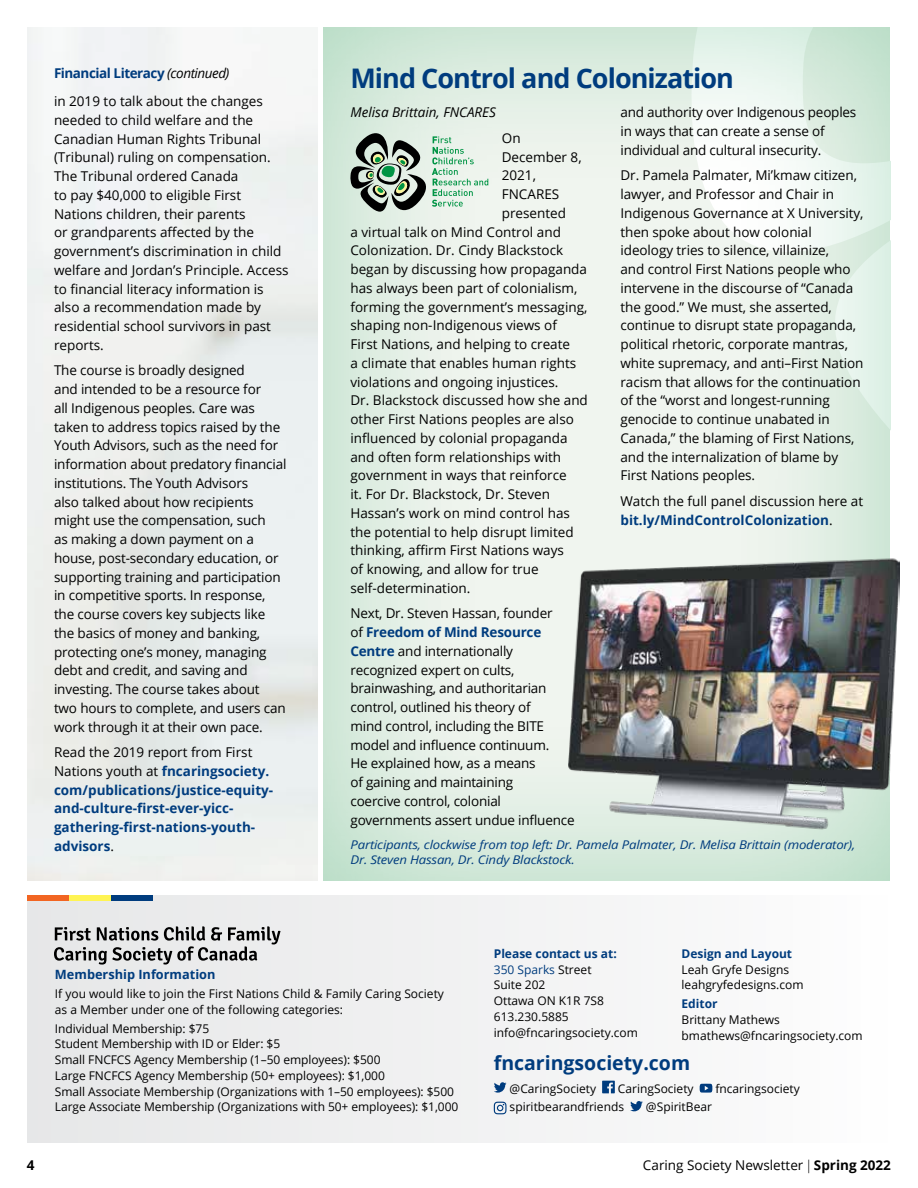
<style>
.page{position:relative;width:918px;height:1188px;background:#fff}
.page>*{position:absolute;margin:0;border:0;box-sizing:border-box;transform-origin:0 0}
.t1{font:700 27px "Open Sans";letter-spacing:-.035em;color:#003c7e}
.t2{font:700 19.5px "Open Sans";color:#003c7e}
.t3{font:13.5px/18.8px "Open Sans";letter-spacing:-.005em;color:#000}
.t4{font:700 13.5px/18.8px "Open Sans";color:#003c7e}
.t5{font:700 13.5px "Open Sans";letter-spacing:-.035em;color:#003c7e}
.t6{font:italic 13.5px "Open Sans";color:#000}
.t7{font:700 13.5px "Open Sans";color:#000}
.t8{font:700 12.75px "Open Sans";color:#003c7e}
.t9{font:12px/15.8px "Open Sans";color:#000}
.t10{font:italic 12px/15px "Open Sans";letter-spacing:-.015em;color:#003c7e;scale:1.1 1}
.t11{font:700 12px "Open Sans";color:#003c7e}
.s1{font-weight:400;font-style:italic;color:#000}
.s2{font-weight:400;color:#000}
.s3{font-weight:700;color:#003c7e}
.s4{color:#003c7e}
.s5{font-weight:300;font-stretch:condensed}
.s6{font-weight:700}
</style>
<div class="page">
<div style="left:323px;top:26px;width:568px;height:855px;background:#009444;opacity:.3"></div>
<div style="left:27px;top:896px;width:864px;height:247px;background:#f1f2f2"></div>
<svg style="left:54px;top:926px;width:227px;height:39px"></svg>
<svg style="left:494px;top:1082px;width:13px;height:11px"></svg>
<svg style="left:602px;top:1081px;width:13px;height:12px"></svg>
<svg style="left:700px;top:1084px;width:12px;height:9px"></svg>
<svg style="left:494px;top:1102px;width:13px;height:12px"></svg>
<svg style="left:630px;top:1101px;width:13px;height:10px"></svg>
<div style="left:27px;top:896px;width:42px;height:6px;background:#f26522"></div>
<div style="left:69px;top:896px;width:42px;height:6px;background:#fff453"></div>
<div style="left:111px;top:896px;width:42px;height:6px;background:#003c7e"></div>
<svg style="left:350px;top:133px;width:138px;height:79px;background:#a9bbad"></svg>
<img style="left:568px;top:528px;width:331px;height:331px">
<p class="t5" style="left:54px;top:63px;width:177px">Financial Literacy <span class="s1">(continued)</span></p>
<p class="t3" style="left:54px;top:92px;width:236px">in 2019 to talk about the changes needed to child welfare and the<br>Canadian Human Rights Tribunal (Tribunal) ruling on compensation.<br>The Tribunal ordered Canada<br>to pay $40,000 to eligible First<br>Nations children, their parents<br>or grandparents affected by the government’s discrimination in child welfare and Jordan’s Principle. Access to financial literacy information is also a recommendation made by residential school survivors in past reports.</p>
<p class="t3" style="left:54px;top:361px;width:234px">The course is broadly designed<br>and intended to be a resource for<br>all Indigenous peoples. Care was taken to address topics raised by the Youth Advisors, such as the need for information about predatory financial institutions. The Youth Advisors<br>also talked about how recipients might use the compensation, such<br>as making a down payment on a house, post-secondary education, or supporting training and participation in competitive sports. In response, the course covers key subjects like the basics of money and banking, protecting one’s money, managing debt and credit, and saving and investing. The course takes about<br>two hours to complete, and users can work through it at their own pace.</p>
<p class="t4" style="left:54px;top:743px;width:220px"><span class="s2">Read the 2019 report from First<br>Nations youth at</span> fncaringsociety. com/publications/justice-equity&shy;and-culture-first-ever-yicc&shy;gathering-first-nations-youth&shy;advisors<span class="s2">.</span></p>
<h1 class="t1" style="left:350px;top:59px;width:385px">Mind Control and Colonization</h1>
<p class="t6" style="left:350px;top:103px;width:147px">Melisa Brittain, FNCARES</p>
<p class="t3" style="left:502px;top:128px;width:20px">On</p>
<p class="t3" style="left:502px;top:147px;width:81px">December 8,</p>
<p class="t3" style="left:502px;top:166px;width:36px">2021,</p>
<p class="t3" style="left:502px;top:185px;width:59px">FNCARES</p>
<p class="t3" style="left:502px;top:203px;width:66px">presented</p>
<p class="t3" style="left:350px;top:222px;width:212px">a virtual talk on Mind Control and</p>
<p class="t3" style="left:350px;top:241px;width:214px">Colonization. Dr. Cindy Blackstock</p>
<p class="t3" style="left:350px;top:260px;width:238px">began by discussing how propaganda</p>
<p class="t3" style="left:350px;top:278px;width:228px">has always been part of colonialism,</p>
<p class="t3" style="left:350px;top:297px;width:238px">forming the government’s messaging,</p>
<p class="t3" style="left:350px;top:316px;width:208px">shaping non-Indigenous views of</p>
<p class="t3" style="left:350px;top:335px;width:221px">First Nations, and helping to create</p>
<p class="t3" style="left:350px;top:353px;width:227px">a climate that enables human rights</p>
<p class="t3" style="left:350px;top:372px;width:210px">violations and ongoing injustices.</p>
<p class="t3" style="left:350px;top:391px;width:239px">Dr. Blackstock discussed how she and</p>
<p class="t3" style="left:350px;top:410px;width:225px">other First Nations peoples are also</p>
<p class="t3" style="left:350px;top:428px;width:219px">influenced by colonial propaganda</p>
<p class="t3" style="left:350px;top:447px;width:212px">and often form relationships with</p>
<p class="t3" style="left:350px;top:466px;width:218px">government in ways that reinforce</p>
<p class="t3" style="left:350px;top:485px;width:201px">it. For Dr. Blackstock, Dr. Steven</p>
<p class="t3" style="left:350px;top:503px;width:221px">Hassan’s work on mind control has</p>
<p class="t3" style="left:350px;top:522px;width:225px">the potential to help disrupt limited</p>
<p class="t3" style="left:350px;top:541px;width:215px">thinking, affirm First Nations ways</p>
<p class="t3" style="left:350px;top:560px;width:190px">of knowing, and allow for true</p>
<p class="t3" style="left:350px;top:578px;width:122px">self-determination.</p>
<p class="t3" style="left:350px;top:604px;width:226px">Next, Dr. Steven Hassan, founder<br>of <span class="s3">Freedom of Mind Resource<br>Centre</span> and internationally recognized expert on cults, brainwashing, and authoritarian control, outlined his theory of<br>mind control, including the BITE model and influence continuum.<br>He explained how, as a means<br>of gaining and maintaining<br>coercive control, colonial governments assert undue influence</p>
<p class="t3" style="left:620px;top:103px;width:237px">and authority over Indigenous peoples in ways that can create a sense of individual and cultural insecurity.</p>
<p class="t3" style="left:620px;top:166px;width:245px">Dr. Pamela Palmater, Mi’kmaw citizen, lawyer, and Professor and Chair in Indigenous Governance at X University, then spoke about how colonial ideology tries to silence, villainize,<br>and control First Nations people who intervene in the discourse of “Canada the good.” We must, she asserted, continue to disrupt state propaganda, political rhetoric, corporate mantras, white supremacy, and anti–First Nation racism that allows for the continuation of the “worst and longest-running genocide to continue unabated in Canada,” the blaming of First Nations, and the internalization of blame by First Nations peoples.</p>
<p class="t3" style="left:620px;top:491px;width:244px">Watch the full panel discussion here at <span class="s3">bit.ly/MindControlColonization</span>.</p>
<p class="t10" style="left:350px;top:837px;width:460px">Participants, clockwise from top left: Dr. Pamela Palmater, Dr. Melisa Brittain (moderator),<br>Dr. Steven Hassan, Dr. Cindy Blackstock.</p>
<p class="t8" style="left:55px;top:966px;width:162px">Membership Information</p>
<p class="t9" style="left:55px;top:986px;width:391px">If you would like to join the First Nations Child &amp; Family Caring Society as a Member under one of the following categories:</p>
<p class="t9" style="left:55px;top:1020px;width:405px">Individual Membership: $75<br>Student Membership with ID or Elder: $5<br>Small FNCFCS Agency Membership (1–50 employees): $500<br>Large FNCFCS Agency Membership (50+ employees): $1,000<br>Small Associate Membership (Organizations with 1–50 employees): $500<br>Large Associate Membership (Organizations with 50+ employees): $1,000</p>
<p class="t9" style="left:494px;top:945px;width:146px"><span class="s3">Please contact us at:<br></span><span class="s4">350 Sparks</span> Street<br>Suite 202<br>Ottawa ON K1R 7S8<br>613.230.5885 info@fncaringsociety.com</p>
<p class="t11" style="left:682px;top:945px;width:112px">Design and Layout</p>
<p class="t9" style="left:682px;top:961px;width:123px">Leah Gryfe Designs leahgryfedesigns.com</p>
<p class="t11" style="left:682px;top:995px;width:38px">Editor</p>
<p class="t9" style="left:682px;top:1011px;width:183px">Brittany Mathews bmathews@fncaringsociety.com</p>
<h2 class="t2" style="left:494px;top:1049px;width:198px">fncaringsociety.com</h2>
<p class="t9" style="left:510px;top:1080px;width:88px">@CaringSociety</p>
<p class="t9" style="left:618px;top:1080px;width:77px">CaringSociety</p>
<p class="t9" style="left:716px;top:1080px;width:86px">fncaringsociety</p>
<p class="t9" style="left:510px;top:1099px;width:116px">spiritbearandfriends</p>
<p class="t9" style="left:646px;top:1099px;width:68px">@SpiritBear</p>
<p class="t7" style="left:27px;top:1156px;width:9px">4</p>
<p class="t3" style="left:643px;top:1155px;width:250px">Caring Society Newsletter <span class="s5">|</span> <span class="s6">Spring 2022</span></p>
</div>
